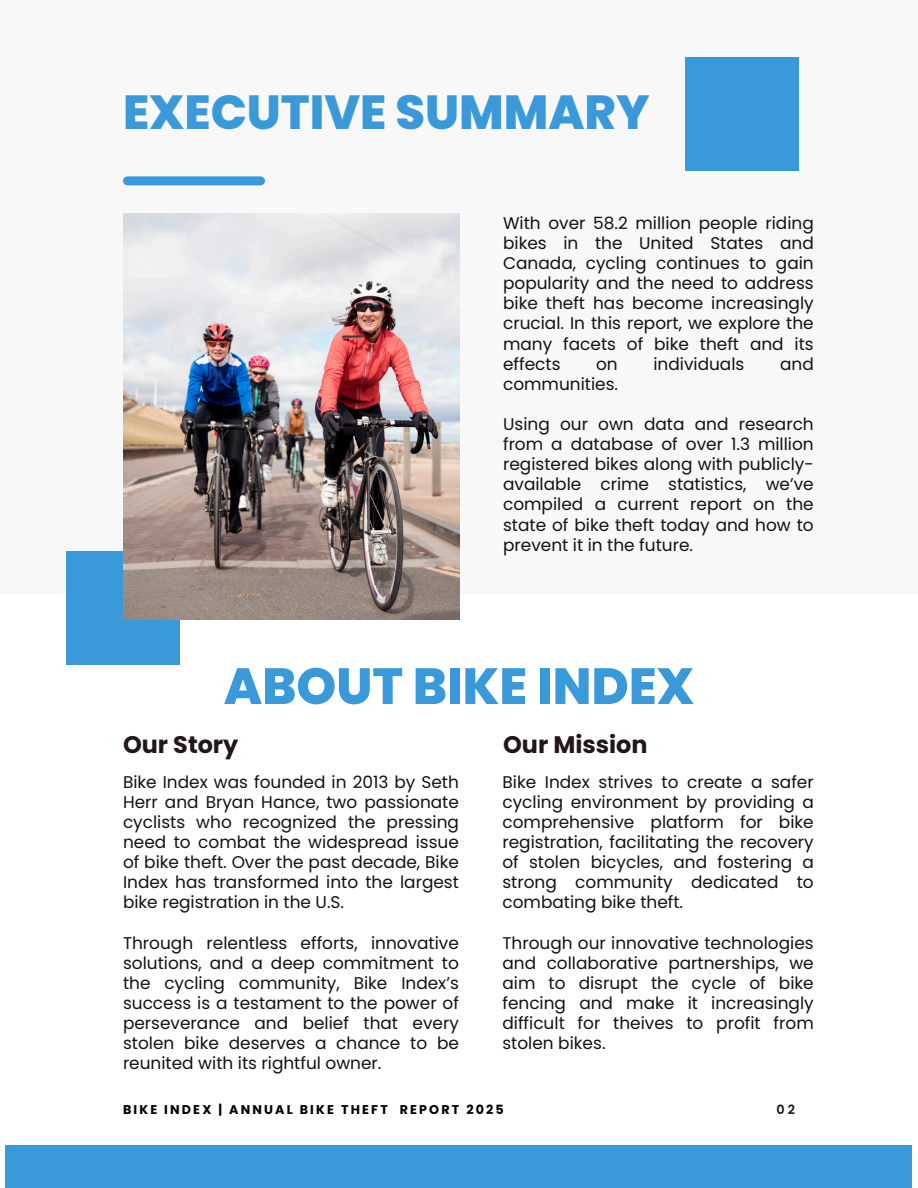
<style>
.page{position:relative;width:918px;height:1188px;background:#fff}
.page>*{position:absolute;margin:0;border:0;box-sizing:border-box;transform-origin:0 0}
.t1{font:800 50.85px "Poppins";color:#3999d9}
.t2{font:800 47.85px "Poppins";color:#3999d9}
.t3{font:700 24px "Poppins";color:#231616}
.t4{font:16.95px/20.1px "Poppins";color:#121212;text-align:justify}
.t5{font:700 12.75px "Poppins";letter-spacing:.17em;color:#000001}
.t6{font:600 12.75px "Poppins";color:#131313}
</style>
<div class="page">
<div style="left:0;top:0;width:918px;height:594px;background:#f8f8f8"></div>
<div style="left:66px;top:551px;width:114px;height:114px;background:#3999d9"></div>
<div style="left:685px;top:57px;width:114px;height:114px;background:#3999d9"></div>
<img style="left:123px;top:213px;width:336px;height:406px">
<div style="left:128px;top:176px;width:133px;height:9px;background:#3999d9"></div>
<div style="left:6px;top:1145px;width:906px;height:43px;background:#3999d9"></div>
<h1 class="t2" style="left:123px;top:79px;width:528px">EXECUTIVE SUMMARY</h1>
<h3 class="t4" style="left:503px;top:213px;width:312px">With over 58.2 million people riding bikes in the United States and Canada, cycling continues to gain popularity and the need to address bike theft has become increasingly crucial. In this report, we explore the many facets of bike theft and its effects</h3>
<h3 class="t4" style="left:596px;top:354px;width:23px">on</h3>
<h3 class="t4" style="left:653px;top:354px;width:93px">individuals</h3>
<h3 class="t4" style="left:780px;top:354px;width:35px">and</h3>
<h3 class="t4" style="left:503px;top:374px;width:117px">communities.</h3>
<h3 class="t4" style="left:503px;top:414px;width:312px">Using our own data and research from a database of over 1.3 million registered bikes along with publicly&shy;available crime statistics, we’ve compiled a current report on the state of bike theft today and how to prevent it in the future.</h3>
<p class="t1" style="left:224px;top:651px;width:472px">ABOUT BIKE INDEX</p>
<h3 class="t3" style="left:123px;top:728px;width:117px">Our Story</h3>
<h3 class="t3" style="left:503px;top:728px;width:146px">Our Mission</h3>
<p class="t4" style="left:123px;top:772px;width:337px">Bike Index was founded in 2013 by Seth Herr and Bryan Hance, two passionate cyclists who recognized the pressing need to combat the widespread issue of bike theft. Over the past decade, Bike Index has transformed into the largest bike registration in the U.S.</p>
<h1 class="t4" style="left:123px;top:933px;width:337px">Through relentless efforts, innovative solutions, and a deep commitment to the cycling community, Bike Index’s success is a testament to the power of perseverance and belief that every stolen bike deserves a chance to be reunited with its rightful owner.</h1>
<h2 class="t4" style="left:502px;top:772px;width:313px">Bike Index strives to create a safer cycling environment by providing a comprehensive platform for bike registration, facilitating the recovery of stolen bicycles, and fostering a strong community dedicated to combating bike theft.</h2>
<h2 class="t4" style="left:502px;top:933px;width:313px">Through our innovative technologies and collaborative partnerships, we aim to disrupt the cycle of bike fencing and make it increasingly difficult for theives to profit from stolen bikes.</h2>
<h3 class="t5" style="left:123px;top:1101px;width:382px">BIKE INDEX | ANNUAL BIKE THEFT REPORT 2025</h3>
<h3 class="t6" style="left:776px;top:1101px;width:20px">02</h3>
</div>
